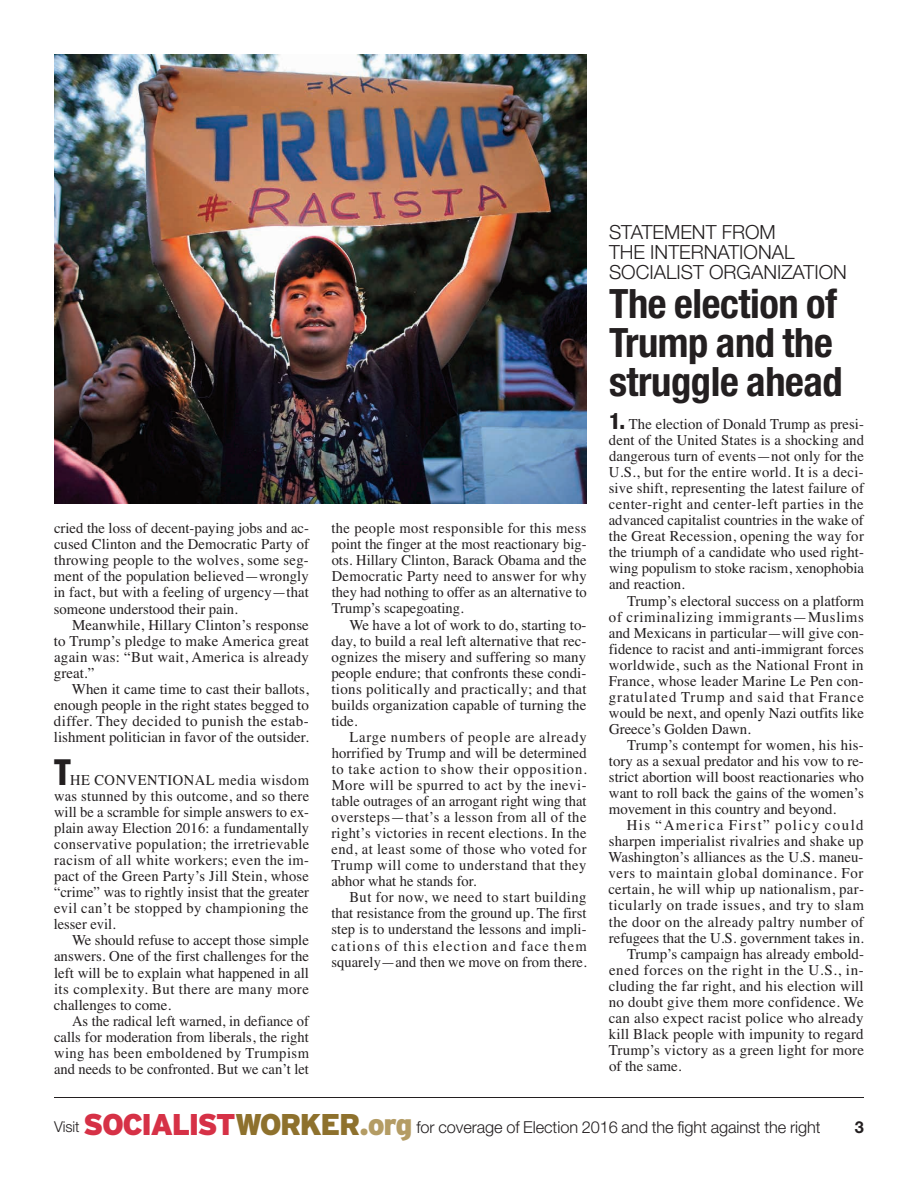
<style>
.page{position:relative;width:918px;height:1188px;background:#fff}
.page>*{position:absolute;margin:0;border:0;box-sizing:border-box;transform-origin:0 0}
.t1{font:700 condensed 40.5px/39px "Helvetica Neue LT Std";letter-spacing:-.01em;color:#231f20}
.t2{font:800 condensed 36px "Helvetica Neue LT Std";color:#231f20}
.t3{font:300 19.5px/20.2px "Helvetica Neue LT Std";color:#231f20}
.t4{font:300 16.5px "Helvetica Neue LT Std";letter-spacing:-.005em;color:#231f20}
.t5{font:700 16.5px "Helvetica Neue LT Std";color:#231f20}
.t6{font:15px/16px "Times";letter-spacing:.01em;color:#231f20;text-align:justify}
.t7{font:15px "Times";letter-spacing:.035em;color:#231f20}
.t8{font:15px "Times";letter-spacing:.045em;color:#231f20}
.t9{font:15px "Times";letter-spacing:.03em;color:#231f20}
.t10{font:15px "Times";letter-spacing:.04em;color:#231f20}
.t11{font:15px "Times";letter-spacing:.095em;color:#231f20}
.s1{font-family:"Helvetica Neue LT Std";font-weight:800;font-stretch:condensed;font-size:22.5px}
.s2{font-size:15px}
.s3{font-family:"Interstate";font-weight:900;font-size:30px;color:#d63146}
.s4{font-family:"Interstate";font-weight:900;font-size:30px;color:#8e712d}
.s5{font-family:"Interstate";font-weight:900;font-size:30px;color:#b49c64}
</style>
<div class="page">
<hr style="left:54px;top:1098px;width:810px;height:1px;background:#231f20">
<img style="left:54px;top:54px;width:532px;height:450px">
<p class="t6" style="left:54px;top:520px;width:257px">cried the loss of decent-paying jobs and ac&shy;cused Clinton and the Democratic Party of throwing people to the wolves, some seg&shy;ment of the population believed—wrongly in fact, but with a feeling of urgency—that someone understood their pain.</p>
<p class="t6" style="left:54px;top:616px;width:257px;text-indent:18px">Meanwhile, Hillary Clinton’s response to Trump’s pledge to make America great again was: “But wait, America is already great.”</p>
<p class="t6" style="left:54px;top:681px;width:257px;text-indent:18px">When it came time to cast their ballots, enough people in the right states begged to differ. They decided to punish the estab&shy;lishment politician in favor of the outsider.</p>
<h2 class="t2" style="left:54px;top:759px;width:18px">T</h2>
<p class="t6" style="left:54px;top:772px;width:257px;text-indent:16px">HE CONVENTIONAL media wisdom was stunned by this outcome, and so there will be a scramble for simple answers to ex&shy;plain away Election 2016: a fundamentally conservative population; the irretrievable racism of all white workers; even the im&shy;pact of the Green Party’s Jill Stein, whose “crime” was to rightly insist that the greater evil can’t be stopped by championing the lesser evil.</p>
<p class="t6" style="left:54px;top:932px;width:257px;text-indent:18px">We should refuse to accept those simple answers. One of the first challenges for the left will be to explain what happened in all its complexity. But there are many more challenges to come.</p>
<p class="t6" style="left:54px;top:1012px;width:257px;text-indent:18px">As the radical left warned, in defiance of calls for moderation from liberals, the right wing has been emboldened by Trumpism and needs to be confronted. But we can’t let</p>
<p class="t6" style="left:331px;top:520px;width:257px">the people most responsible for this mess point the finger at the most reactionary big&shy;ots. Hillary Clinton, Barack Obama and the Democratic Party need to answer for why they had nothing to offer as an alternative to Trump’s scapegoating.</p>
<p class="t6" style="left:331px;top:616px;width:257px;text-indent:18px">We have a lot of work to do, starting to&shy;day, to build a real left alternative that rec&shy;ognizes the misery and suffering so many people endure; that confronts these condi&shy;tions politically and practically; and that builds organization capable of turning the tide.</p>
<p class="t6" style="left:331px;top:729px;width:257px;text-indent:18px">Large numbers of people are already horrified by Trump and will be determined to take action to show their opposition.<br>More will be spurred to act by the inevi - table outrages of an arrogant right wing that oversteps—that’s a lesson from all of the right’s victories in recent elections. In the end, at least some of those who voted for Trump will come to understand that they abhor what he stands for.</p>
<p class="t6" style="left:331px;top:889px;width:257px;text-indent:18px">But for now, we need to start building that resistance from the ground up. The first step is to understand the lessons and impli&shy;cations of this election and face them squarely—and then we move on from there.</p>
<h3 class="t3" style="left:609px;top:224px;width:239px">STATEMENT FROM<br>THE INTERNATIONAL<br>SOCIALIST ORGANIZATION</h3>
<h1 class="t1" style="left:609px;top:288px;width:235px">The election of<br>Trump and the struggle ahead</h1>
<p class="t6" style="left:609px;top:416px;width:257px"><span class="s1">1.</span> The election of Donald Trump as presi&shy;dent of the United States is a shocking and dangerous turn of events—not only for the U.S., but for the entire world. It is a deci&shy;sive shift, representing the latest failure of center-right and center-left parties in the advanced capitalist countries in the wake of the Great Recession, opening the way for the triumph of a candidate who used right&shy;wing populism to stoke racism, xenophobia and reaction.</p>
<p class="t6" style="left:609px;top:592px;width:257px;text-indent:18px">Trump’s electoral success on a platform of criminalizing immigrants—Muslims and Mexicans in particular—will give con&shy;fidence to racist and anti-immigrant forces worldwide, such as the National Front in France, whose leader Marine Le Pen con&shy;gratulated Trump and said that France would be next, and openly Nazi outfits like Greece’s Golden Dawn.</p>
<p class="t6" style="left:609px;top:737px;width:257px;text-indent:18px">Trump’s contempt for women, his his&shy;tory as a sexual predator and his vow to re&shy;strict abortion will boost reactionaries who want to roll back the gains of the women’s movement in this country and beyond.</p>
<p class="t11" style="left:627px;top:816px;width:238px">His “America First” policy could</p>
<p class="t6" style="left:609px;top:833px;width:256px">sharpen imperialist rivalries and shake up</p>
<p class="t6" style="left:609px;top:849px;width:256px">Washington’s alliances as the U.S. maneu-</p>
<p class="t8" style="left:609px;top:864px;width:256px">vers to maintain global dominance. For</p>
<p class="t6" style="left:608px;top:881px;width:257px">certain, he will whip up nationalism, par-</p>
<p class="t7" style="left:609px;top:897px;width:256px">ticularly on trade issues, and try to slam</p>
<p class="t9" style="left:609px;top:913px;width:256px">the door on the already paltry number of</p>
<p class="t6" style="left:609px;top:929px;width:256px">refugees that the U.S. government takes in.</p>
<p class="t6" style="left:627px;top:945px;width:239px">Trump’s campaign has already embold-</p>
<p class="t10" style="left:609px;top:961px;width:256px">ened forces on the right in the U.S., in-</p>
<p class="t6" style="left:609px;top:978px;width:256px">cluding the far right, and his election will</p>
<p class="t6" style="left:609px;top:994px;width:256px">no doubt give them more confidence. We</p>
<p class="t6" style="left:609px;top:1010px;width:256px">can also expect racist police who already</p>
<p class="t6" style="left:609px;top:1026px;width:257px">kill Black people with impunity to regard</p>
<p class="t6" style="left:609px;top:1042px;width:257px">Trump’s victory as a green light for more</p>
<p class="t6" style="left:609px;top:1058px;width:74px">of the same.</p>
<p class="t4" style="left:54px;top:1121px;width:768px"><span class="s2">Visit</span> <span class="s3">SOCIALIST</span><span class="s4">WORKER</span><span class="s5">.org</span> for coverage of Election 2016 and the fight against the right</p>
<p class="t5" style="left:855px;top:1121px;width:11px">3</p>
</div>
